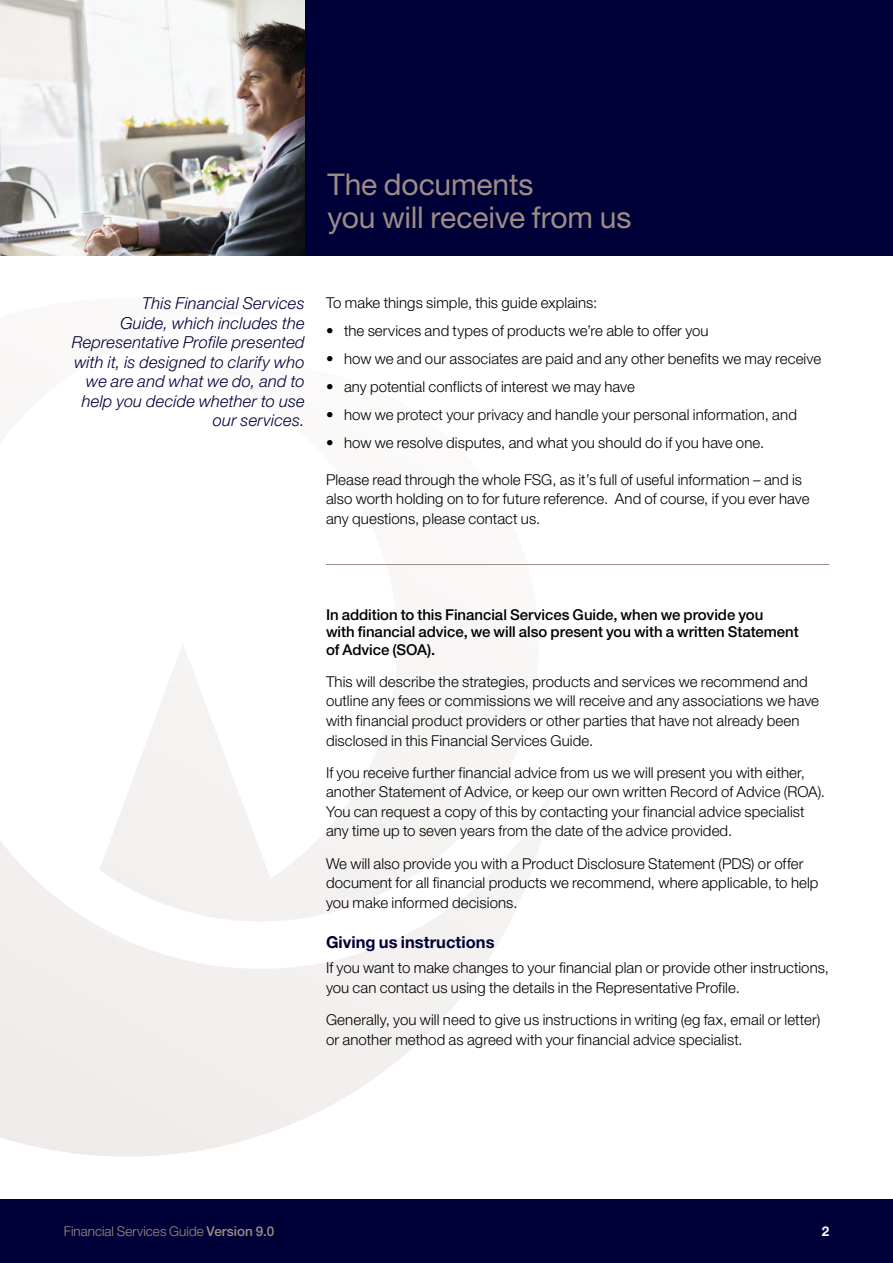
<style>
.page{position:relative;width:893px;height:1263px;background:#fff}
.page>*{position:absolute;margin:0;border:0;box-sizing:border-box;transform-origin:0 0}
.t1{font:30px/33px "Helvetica Neue LT Std";letter-spacing:-.005em;color:#9d8d85}
.t2{font:italic 300 16.5px/19.5px "Helvetica Neue LT Std";letter-spacing:.01em;color:#000039;text-align:right}
.t3{font:700 16.5px "Helvetica Neue LT Std";color:#000039}
.t4{font:300 15px/19.5px "Helvetica Neue LT Std";letter-spacing:.005em;color:#000}
.t5{font:500 15px/17.2px "Helvetica Neue LT Std";letter-spacing:-.005em;color:#000}
.t6{font:300 13.5px "Helvetica Neue LT Std";color:#9d8d85}
.t7{font:700 13.5px "Helvetica Neue LT Std";color:#fff}
.s1{font-weight:500}
</style>
<div class="page">
<div style="left:0;top:1199px;width:893px;height:64px;background:#000039"></div>
<svg style="left:0;top:565px;width:552px;height:592px"></svg>
<div style="left:0;top:0;width:893px;height:255px;background:#000039"></div>
<img style="left:0;top:0;width:305px;height:255px">
<hr style="left:326px;top:564px;width:503px;height:1px;background:#9d8d85">
<h1 class="t1" style="left:327px;top:167px;width:305px">The documents<br>you will receive from us</h1>
<p class="t2" style="left:72px;top:294px;width:235px">This Financial Services<br>Guide, which includes the<br>Representative Profile presented with it, is designed to clarify who we are and what we do, and to help you decide whether to use our services.</p>
<p class="t4" style="left:326px;top:293px;width:273px">To make things simple, this guide explains:</p>
<p class="t4" style="left:326px;top:321px;width:384px">• the services and types of products we’re able to offer you</p>
<p class="t4" style="left:326px;top:349px;width:497px">• how we and our associates are paid and any other benefits we may receive</p>
<p class="t4" style="left:326px;top:377px;width:310px">• any potential conflicts of interest we may have</p>
<p class="t4" style="left:326px;top:405px;width:472px">• how we protect your privacy and handle your personal information, and</p>
<p class="t4" style="left:326px;top:433px;width:440px">• how we resolve disputes, and what you should do if you have one.</p>
<p class="t4" style="left:326px;top:469px;width:485px">Please read through the whole FSG, as it’s full of useful information – and is also worth holding on to for future reference. And of course, if you ever have any questions, please contact us.</p>
<p class="t5" style="left:326px;top:606px;width:474px">In addition to this Financial Services Guide, when we provide you<br>with financial advice, we will also present you with a written Statement of Advice (SOA).</p>
<p class="t4" style="left:326px;top:672px;width:494px">This will describe the strategies, products and services we recommend and outline any fees or commissions we will receive and any associations we have with financial product providers or other parties that have not already been disclosed in this Financial Services Guide.</p>
<p class="t4" style="left:326px;top:762px;width:500px">If you receive further financial advice from us we will present you with either, another Statement of Advice, or keep our own written Record of Advice (ROA).<br>You can request a copy of this by contacting your financial advice specialist any time up to seven years from the date of the advice provided.</p>
<p class="t4" style="left:326px;top:853px;width:494px">We will also provide you with a Product Disclosure Statement (PDS) or offer document for all financial products we recommend, where applicable, to help you make informed decisions.</p>
<p class="t3" style="left:326px;top:931px;width:170px">Giving us instructions</p>
<p class="t4" style="left:326px;top:958px;width:505px">If you want to make changes to your financial plan or provide other instructions, you can contact us using the details in the Representative Profile.</p>
<p class="t4" style="left:326px;top:1010px;width:496px">Generally, you will need to give us instructions in writing (eg fax, email or letter) or another method as agreed with your financial advice specialist.</p>
<p class="t6" style="left:64px;top:1223px;width:212px">Financial Services Guide <span class="s1">Version 9.0</span></p>
<p class="t7" style="left:822px;top:1223px;width:9px">2</p>
</div>
